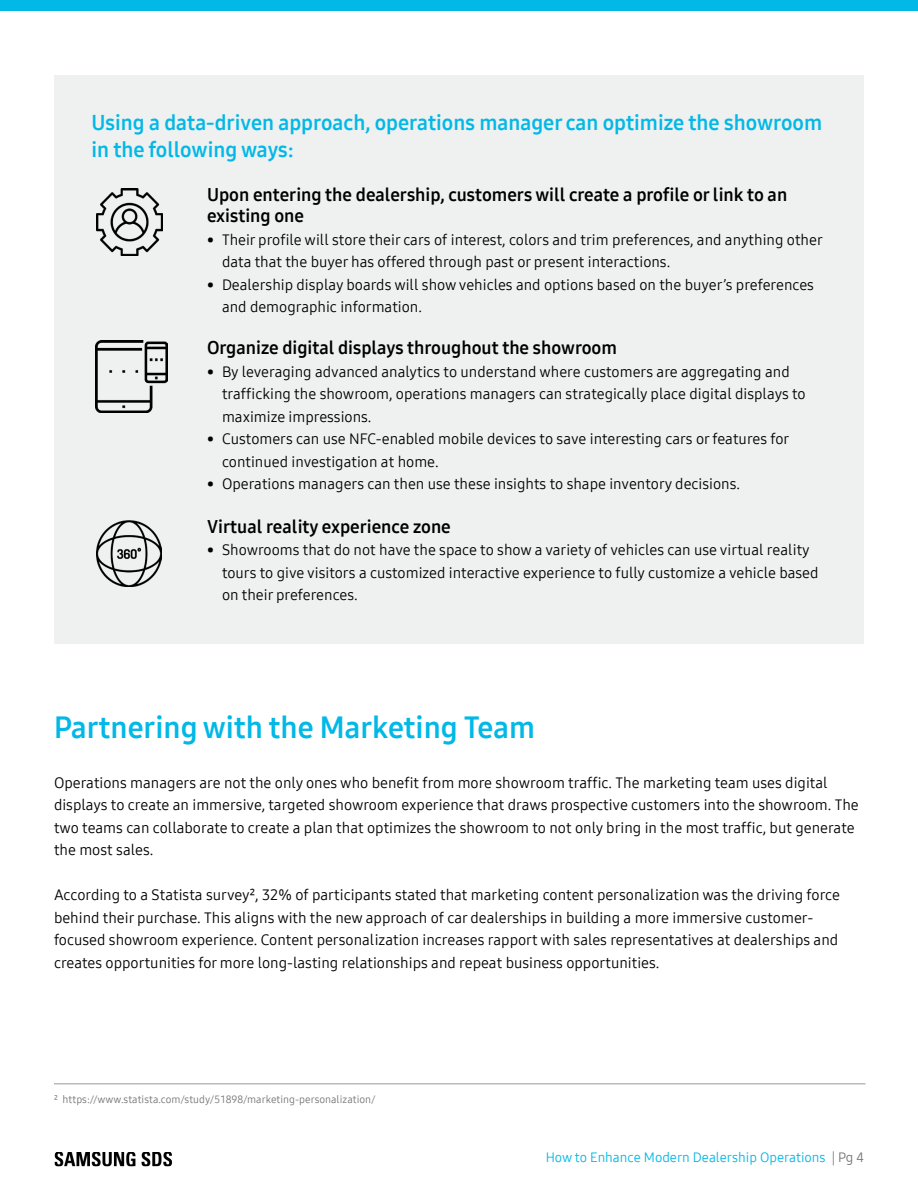
<style>
.page{position:relative;width:918px;height:1188px;background:#fff}
.page>*{position:absolute;margin:0;border:0;box-sizing:border-box;transform-origin:0 0}
.t1{font:30px "Samsung One UI Latin 700";color:#01b8e7}
.t2{font:21px/27px "Samsung One UI Latin 700";color:#01b8e7}
.t3{font:18px/21px "Samsung One UI Latin 700";color:#000}
.t4{font:15px/22.5px "Samsung One UI Latin 400";color:#000}
.t5{font:13.5px "Samsung One UI Latin 400";color:#01b8e7}
.t6{font:10.5px "Samsung One UI Latin 400";color:#747474}
.s1{color:#747474}
</style>
<div class="page">
<img style="left:54px;top:1152px;width:118px;height:15px">
<div style="left:54px;top:75px;width:810px;height:569px;background:#eff0f0"></div>
<img style="left:96px;top:189px;width:66px;height:66px">
<img style="left:96px;top:341px;width:72px;height:72px">
<img style="left:96px;top:520px;width:65px;height:66px">
<div style="left:0;top:0;width:918px;height:10px;background:#01b8e7"></div>
<hr style="left:54px;top:1083px;width:812px;height:1px;background:#bbb">
<h2 class="t2" style="left:92px;top:110px;width:732px">Using a data-driven approach, operations manager can optimize the showroom in the following ways:</h2>
<p class="t3" style="left:207px;top:185px;width:582px">Upon entering the dealership, customers will create a profile or link to an existing one</p>
<p class="t4" style="left:222px;top:228px;width:602px;text-indent:-15px">• Their profile will store their cars of interest, colors and trim preferences, and anything other data that the buyer has offered through past or present interactions.</p>
<p class="t4" style="left:222px;top:273px;width:594px;text-indent:-15px">• Dealership display boards will show vehicles and options based on the buyer’s preferences and demographic information.</p>
<p class="t3" style="left:207px;top:338px;width:411px">Organize digital displays throughout the showroom</p>
<p class="t4" style="left:222px;top:360px;width:585px;text-indent:-15px">• By leveraging advanced analytics to understand where customers are aggregating and trafficking the showroom, operations managers can strategically place digital displays to maximize impressions.</p>
<p class="t4" style="left:222px;top:428px;width:569px;text-indent:-15px">• Customers can use NFC-enabled mobile devices to save interesting cars or features for continued investigation at home.</p>
<p class="t4" style="left:207px;top:473px;width:535px">• Operations managers can then use these insights to shape inventory decisions.</p>
<p class="t3" style="left:207px;top:516px;width:245px">Virtual reality experience zone</p>
<p class="t4" style="left:222px;top:539px;width:598px;text-indent:-15px">• Showrooms that do not have the space to show a variety of vehicles can use virtual reality tours to give visitors a customized interactive experience to fully customize a vehicle based on their preferences.</p>
<h1 class="t1" style="left:54px;top:707px;width:483px">Partnering with the Marketing Team</h1>
<p class="t4" style="left:54px;top:771px;width:806px">Operations managers are not the only ones who benefit from more showroom traffic. The marketing team uses digital displays to create an immersive, targeted showroom experience that draws prospective customers into the showroom. The two teams can collaborate to create a plan that optimizes the showroom to not only bring in the most traffic, but generate the most sales.</p>
<p class="t4" style="left:54px;top:883px;width:787px">According to a Statista survey², 32% of participants stated that marketing content personalization was the driving force behind their purchase. This aligns with the new approach of car dealerships in building a more immersive customer&shy;focused showroom experience. Content personalization increases rapport with sales representatives at dealerships and creates opportunities for more long-lasting relationships and repeat business opportunities.</p>
<p class="t6" style="left:54px;top:1092px;width:323px">² https://www.statista.com/study/51898/marketing-personalization/</p>
<p class="t5" style="left:546px;top:1149px;width:320px">How to Enhance Modern Dealership Operations <span class="s1">| Pg 4</span></p>
</div>
